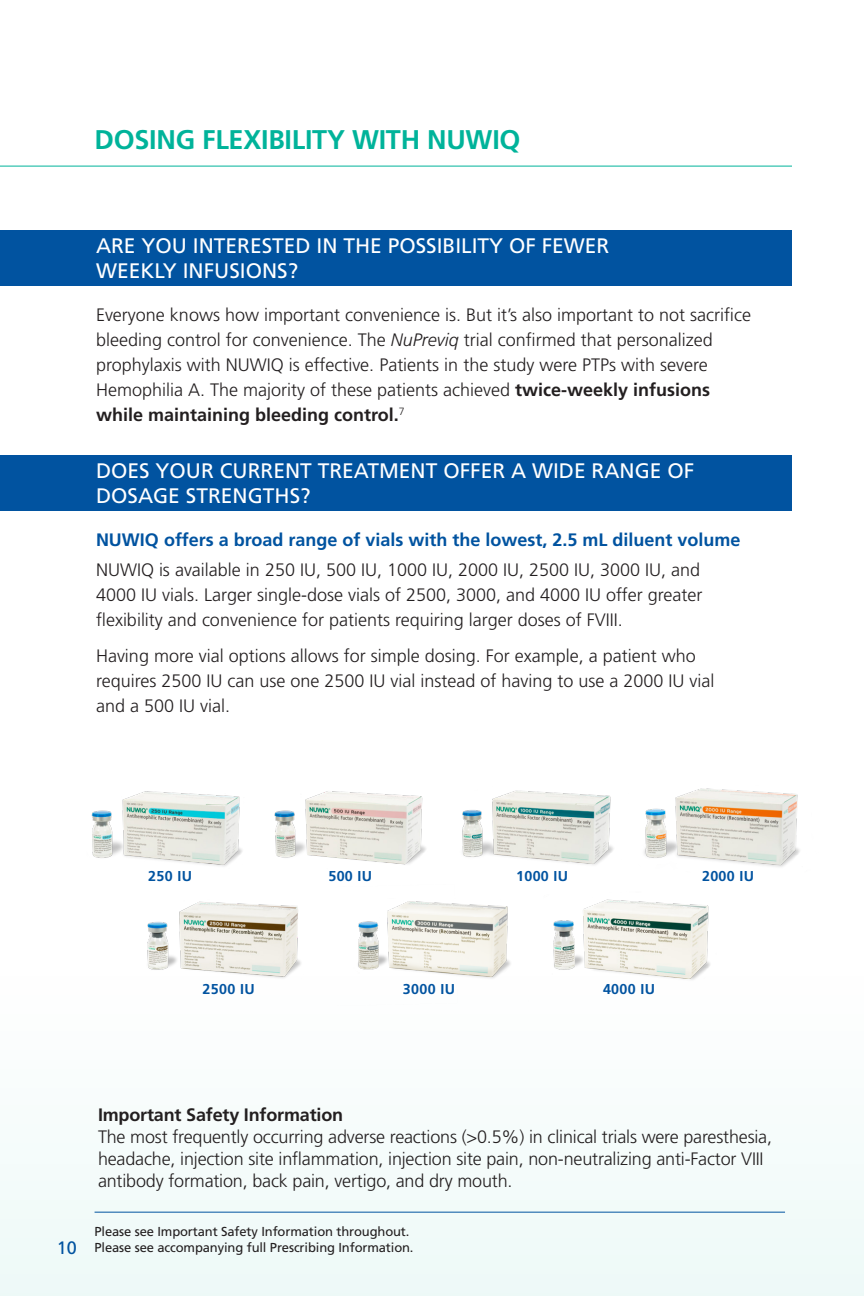
<style>
.page{position:relative;width:864px;height:1296px;background:#fff}
.page>*{position:absolute;margin:0;border:0;box-sizing:border-box;transform-origin:0 0}
.Top_Page_Headline{font:700 27px "Frutiger LT Std";letter-spacing:-.01em;color:#00b39a}
.Subhead-Middle{font:21px/25px "Frutiger LT Std";color:#fff}
.Subhead{font:21px/25px "Frutiger LT Std";color:#fff}
.Body_Copy{font:300 18px/25px "Frutiger LT Std";color:#231f20}
.Body_Copy-2{font:700 18px "Frutiger LT Std";color:#0153a0}
.Body_Copy-3{font:700 18px "Frutiger LT Std";letter-spacing:-.01em;color:#231f20}
.t1{font:18px "Frutiger LT Std";color:#0153a0}
.t2{font:700 14.2px "Frutiger LT Std";letter-spacing:.025em;color:#0153a0}
.Body_Copy-4{font:13px "Frutiger LT Std";letter-spacing:-.01em;color:#231f20}
.s1{font-style:italic}
.s2{font-weight:700}
</style>
<div class="page">
<hr style="left:0;top:166px;width:792px;height:1px;background:#00b39a">
<div style="left:0;top:455px;width:792px;height:55px;background:#0153a0"></div>
<div style="left:0;top:230px;width:792px;height:55px;background:#0153a0"></div>
<div style="left:0;top:860px;width:864px;height:436px;background:#f7fcfb"></div>
<hr style="left:95px;top:1212px;width:690px;height:1px;background:#0153a0">
<img style="left:147px;top:906px;width:154px;height:72px">
<img style="left:644px;top:788px;width:156px;height:79px">
<img style="left:463px;top:790px;width:151px;height:75px">
<img style="left:358px;top:904px;width:152px;height:74px">
<img style="left:553px;top:899px;width:157px;height:81px">
<img style="left:283px;top:791px;width:180px;height:115px">
<img style="left:91px;top:791px;width:192px;height:115px">
<p class="Top_Page_Headline" style="left:95px;top:124px;width:428px">DOSING FLEXIBILITY WITH NUWIQ</p>
<p class="Subhead" style="left:96px;top:233px;width:515px">ARE YOU INTERESTED IN THE POSSIBILITY OF FEWER<br>WEEKLY INFUSIONS?</p>
<p class="Body_Copy" style="left:96px;top:302px;width:657px">Everyone knows how important convenience is. But it’s also important to not sacrifice bleeding control for convenience. The <span class="s1">NuPreviq</span> trial confirmed that personalized prophylaxis with NUWIQ is effective. Patients in the study were PTPs with severe Hemophilia A. The majority of these patients achieved <span class="s2">twice-weekly infusions while maintaining bleeding control.</span><sup>7</sup></p>
<p class="Subhead-Middle" style="left:96px;top:459px;width:600px">DOES YOUR CURRENT TREATMENT OFFER A WIDE RANGE OF<br>DOSAGE STRENGTHS?</p>
<p class="Body_Copy-2" style="left:96px;top:529px;width:646px">NUWIQ offers a broad range of vials with the lowest, 2.5 mL diluent volume</p>
<p class="Body_Copy" style="left:96px;top:557px;width:608px">NUWIQ is available in 250 IU, 500 IU, 1000 IU, 2000 IU, 2500 IU, 3000 IU, and<br>4000 IU vials. Larger single-dose vials of 2500, 3000, and 4000 IU offer greater flexibility and convenience for patients requiring larger doses of FVIII.</p>
<p class="Body_Copy" style="left:96px;top:643px;width:620px">Having more vial options allows for simple dosing. For example, a patient who requires 2500 IU can use one 2500 IU vial instead of having to use a 2000 IU vial and a 500 IU vial.</p>
<p class="t2" style="left:148px;top:868px;width:45px">250 IU</p>
<p class="t2" style="left:328px;top:868px;width:45px">500 IU</p>
<p class="t2" style="left:516px;top:868px;width:54px">1000 IU</p>
<p class="t2" style="left:702px;top:868px;width:54px">2000 IU</p>
<p class="t2" style="left:203px;top:980px;width:54px">2500 IU</p>
<p class="t2" style="left:403px;top:980px;width:54px">3000 IU</p>
<p class="t2" style="left:603px;top:980px;width:54px">4000 IU</p>
<p class="t1" style="left:57px;top:1237px;width:22px">10</p>
<p class="Body_Copy-3" style="left:98px;top:1104px;width:247px">Important Safety Information</p>
<p class="Body_Copy" style="left:98px;top:1126px;width:676px;line-height:22px">The most frequently occurring adverse reactions (&gt;0.5%) in clinical trials were paresthesia, headache, injection site inflammation, injection site pain, non-neutralizing anti-Factor VIII antibody formation, back pain, vertigo, and dry mouth.</p>
<p class="Body_Copy-4" style="left:95px;top:1224px;width:316px">Please see Important Safety Information throughout.</p>
<p class="Body_Copy-4" style="left:95px;top:1240px;width:321px">Please see accompanying full Prescribing Information.</p>
</div>
